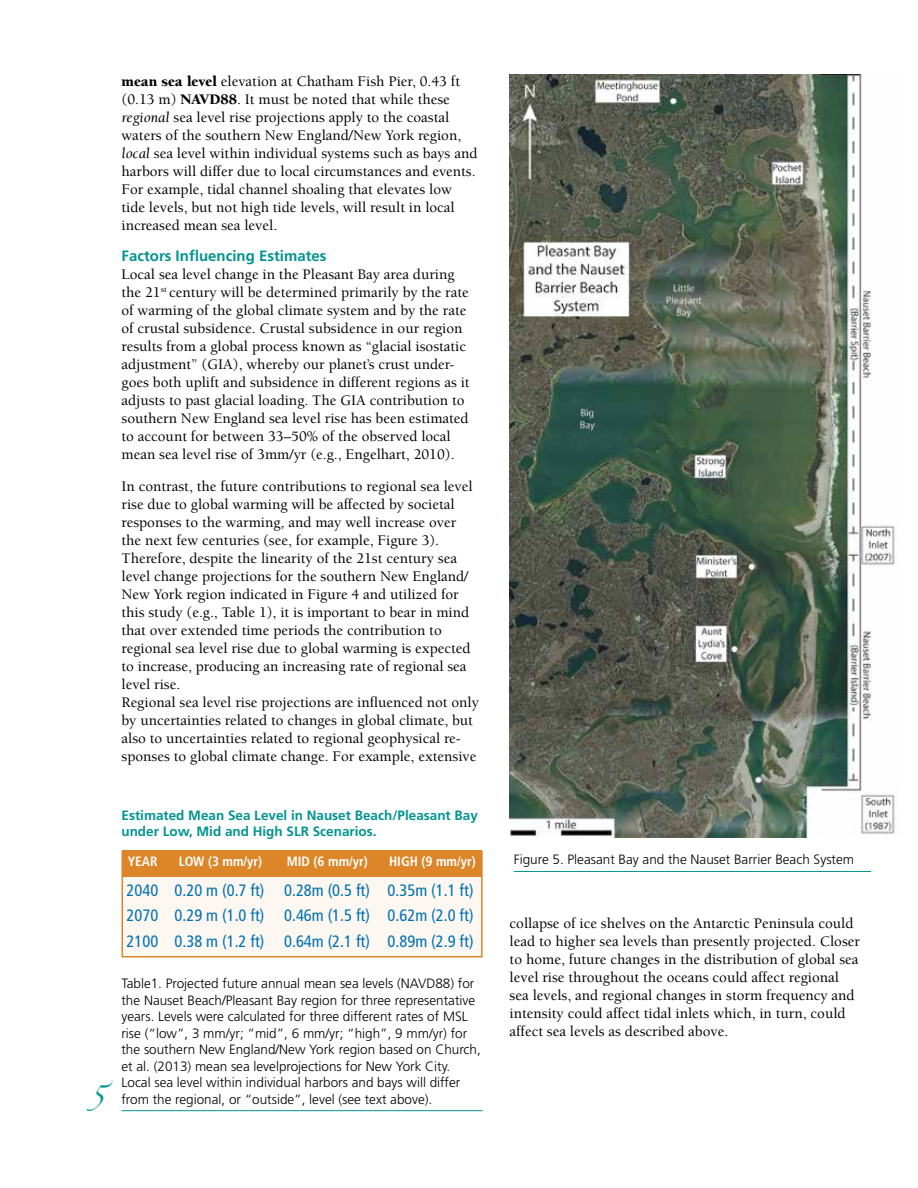
<style>
.page{position:relative;width:918px;height:1188px;background:#fff}
.page>*{position:absolute;margin:0;border:0;box-sizing:border-box;transform-origin:0 0}
.t1{font:21px "Zapfino";color:#009491}
.t2{font:condensed 16.5px/25.5px "Frutiger";color:#0071b3;text-align:justify}
.t3{font:500 15px/18px "Berkeley";color:#000}
.t4{font:700 15px "Frutiger";color:#009491}
.t5{font:300 13.5px/16.5px "Frutiger";color:#000}
.t6{font:700 13.5px/16.2px "Frutiger";color:#009491}
.t7{font:700 condensed 13.5px "Frutiger";color:#fff}
.s1{font-weight:900}
.s2{font-weight:400;font-style:italic}
</style>
<div class="page">
<div style="left:122px;top:851px;width:361px;height:107px;background:#fdf7f1;border:2px solid #dc8629"></div>
<div style="left:122px;top:850px;width:360px;height:26px;background:#dc8629"></div>
<hr style="left:122px;top:1110px;width:361px;height:1px;background:#009491">
<hr style="left:514px;top:871px;width:357px;height:1px;background:#009491">
<img style="left:510px;top:74px;width:388px;height:763px">
<p class="t3" style="left:122px;top:72px;width:357px"><span class="s1">mean sea level</span> elevation at Chatham Fish Pier, 0.43 ft (0.13 m) <span class="s1">NAVD88</span>. It must be noted that while these <span class="s2">regional</span> sea level rise projections apply to the coastal waters of the southern New England/New York region, <span class="s2">local</span> sea level within individual systems such as bays and harbors will differ due to local circumstances and events.<br>For example, tidal channel shoaling that elevates low tide levels, but not high tide levels, will result in local increased mean sea level.</p>
<p class="t4" style="left:122px;top:247px;width:207px">Factors Influencing Estimates</p>
<p class="t3" style="left:122px;top:266px;width:350px">Local sea level change in the Pleasant Bay area during the 21<sup>st</sup> century will be determined primarily by the rate of warming of the global climate system and by the rate of crustal subsidence. Crustal subsidence in our region results from a global process known as “glacial isostatic adjustment” (GIA), whereby our planet’s crust under&shy;goes both uplift and subsidence in different regions as it adjusts to past glacial loading. The GIA contribution to southern New England sea level rise has been estimated to account for between 33–50% of the observed local mean sea level rise of 3mm/yr (e.g., Engelhart, 2010).</p>
<p class="t3" style="left:122px;top:477px;width:359px">In contrast, the future contributions to regional sea level rise due to global warming will be affected by societal responses to the warming, and may well increase over the next few centuries (see, for example, Figure 3).<br>Therefore, despite the linearity of the 21st century sea level change projections for the southern New England/ New York region indicated in Figure 4 and utilized for this study (e.g., Table 1), it is important to bear in mind that over extended time periods the contribution to regional sea level rise due to global warming is expected to increase, producing an increasing rate of regional sea level rise.<br>Regional sea level rise projections are influenced not only by uncertainties related to changes in global climate, but also to uncertainties related to regional geophysical re&shy;sponses to global climate change. For example, extensive</p>
<p class="t6" style="left:122px;top:807px;width:358px">Estimated Mean Sea Level in Nauset Beach/Pleasant Bay under Low, Mid and High SLR Scenarios.</p>
<p class="t7" style="left:128px;top:853px;width:32px">YEAR</p>
<p class="t7" style="left:179px;top:853px;width:85px">LOW (3 mm/yr)</p>
<p class="t7" style="left:287px;top:853px;width:83px">MID (6 mm/yr)</p>
<p class="t7" style="left:389px;top:853px;width:88px">HIGH (9 mm/yr)</p>
<p class="t2" style="left:127px;top:878px;width:348px">2040 0.20 m (0.7 ft) 0.28m (0.5 ft) 0.35m (1.1 ft)<br>2070 0.29 m (1.0 ft) 0.46m (1.5 ft) 0.62m (2.0 ft)<br>2100 0.38 m (1.2 ft) 0.64m (2.1 ft) 0.89m (2.9 ft)</p>
<h1 class="t1" style="left:88px;top:1088px;width:17px">5</h1>
<p class="t5" style="left:122px;top:975px;width:361px">Table1. Projected future annual mean sea levels (NAVD88) for the Nauset Beach/Pleasant Bay region for three representative years. Levels were calculated for three different rates of MSL rise (“low”, 3 mm/yr; “mid”, 6 mm/yr; “high”, 9 mm/yr) for the southern New England/New York region based on Church, et al. (2013) mean sea levelprojections for New York City.<br>Local sea level within individual harbors and bays will differ from the regional, or “outside”, level (see text above).</p>
<p class="t5" style="left:514px;top:852px;width:342px">Figure 5. Pleasant Bay and the Nauset Barrier Beach System</p>
<p class="t3" style="left:510px;top:915px;width:352px">collapse of ice shelves on the Antarctic Peninsula could lead to higher sea levels than presently projected. Closer to home, future changes in the distribution of global sea level rise throughout the oceans could affect regional sea levels, and regional changes in storm frequency and intensity could affect tidal inlets which, in turn, could affect sea levels as described above.</p>
</div>
